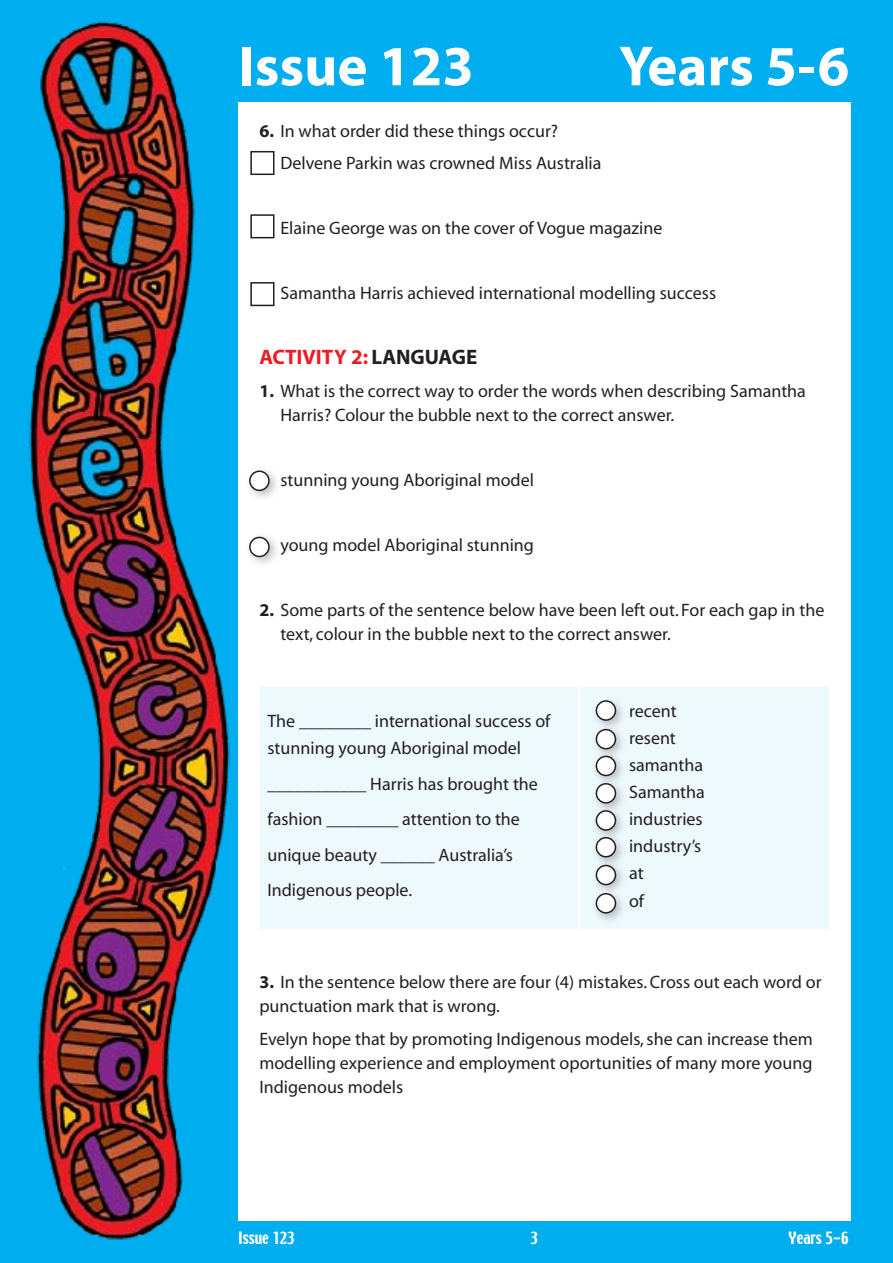
<style>
.page{position:relative;width:893px;height:1263px;background:#00adef}
.page>*{position:absolute;margin:0;border:0;box-sizing:border-box;transform-origin:0 0}
.t1{font:700 57px "Myriad";color:#fff}
.t2{font:700 21px "Myriad";color:#ed1c24}
.t3{font:18px/27.2px "Myriad";color:#231f20}
.t4{font:15px "Techno";color:#fff}
.s1{font-weight:700}
.s2{color:#231f20}
</style>
<div class="page">
<img style="left:29px;top:21px;width:201px;height:1219px">
<div style="left:238px;top:102px;width:612px;height:1118px;background:#fff"></div>
<div style="left:259px;top:687px;width:570px;height:242px;background:#eef9fe"></div>
<hr style="left:577px;top:687px;width:3px;height:242px;background:#fff">
<div style="left:250px;top:151px;width:24px;height:24px;border:2px solid #231f20"></div>
<div style="left:250px;top:214px;width:24px;height:24px;border:2px solid #231f20"></div>
<div style="left:250px;top:282px;width:24px;height:24px;border:2px solid #231f20"></div>
<div style="left:590px;top:694px;width:39px;height:39px;background:#231f20;opacity:.3"></div>
<div style="left:596px;top:701px;width:19px;height:19px;background:#fff;border-radius:50%"></div>
<div style="left:596px;top:700px;width:20px;height:21px;border:2px solid #231f20;border-radius:50%"></div>
<div style="left:590px;top:723px;width:39px;height:39px;background:#231f20;opacity:.3"></div>
<div style="left:596px;top:730px;width:19px;height:19px;background:#fff;border-radius:50%"></div>
<div style="left:596px;top:729px;width:20px;height:20px;border:2px solid #231f20;border-radius:50%"></div>
<div style="left:590px;top:750px;width:39px;height:39px;background:#231f20;opacity:.3"></div>
<div style="left:596px;top:756px;width:19px;height:19px;background:#fff;border-radius:50%"></div>
<div style="left:596px;top:756px;width:20px;height:20px;border:2px solid #231f20;border-radius:50%"></div>
<div style="left:590px;top:777px;width:39px;height:39px;background:#231f20;opacity:.3"></div>
<div style="left:596px;top:784px;width:19px;height:19px;background:#fff;border-radius:50%"></div>
<div style="left:596px;top:783px;width:20px;height:20px;border:2px solid #231f20;border-radius:50%"></div>
<div style="left:590px;top:804px;width:39px;height:39px;background:#231f20;opacity:.3"></div>
<div style="left:596px;top:811px;width:19px;height:19px;background:#fff;border-radius:50%"></div>
<div style="left:596px;top:810px;width:20px;height:21px;border:2px solid #231f20;border-radius:50%"></div>
<div style="left:590px;top:831px;width:39px;height:39px;background:#231f20;opacity:.3"></div>
<div style="left:596px;top:838px;width:19px;height:19px;background:#fff;border-radius:50%"></div>
<div style="left:596px;top:837px;width:20px;height:20px;border:2px solid #231f20;border-radius:50%"></div>
<div style="left:590px;top:859px;width:39px;height:39px;background:#231f20;opacity:.3"></div>
<div style="left:596px;top:865px;width:19px;height:19px;background:#fff;border-radius:50%"></div>
<div style="left:596px;top:865px;width:20px;height:20px;border:2px solid #231f20;border-radius:50%"></div>
<div style="left:590px;top:887px;width:39px;height:39px;background:#231f20;opacity:.3"></div>
<div style="left:596px;top:894px;width:19px;height:19px;background:#fff;border-radius:50%"></div>
<div style="left:596px;top:893px;width:20px;height:20px;border:2px solid #231f20;border-radius:50%"></div>
<div style="left:243px;top:465px;width:39px;height:39px;background:#231f20;opacity:.3"></div>
<div style="left:250px;top:471px;width:19px;height:19px;background:#fff;border-radius:50%"></div>
<div style="left:249px;top:470px;width:21px;height:21px;border:2px solid #231f20;border-radius:50%"></div>
<div style="left:243px;top:531px;width:39px;height:39px;background:#231f20;opacity:.3"></div>
<div style="left:250px;top:537px;width:19px;height:19px;background:#fff;border-radius:50%"></div>
<div style="left:249px;top:537px;width:21px;height:20px;border:2px solid #231f20;border-radius:50%"></div>
<h1 class="t1" style="left:239px;top:37px;width:237px">Issue 123</h1>
<h1 class="t1" style="left:619px;top:37px;width:232px">Years 5-6</h1>
<p class="t3" style="left:280px;top:115px;width:323px;line-height:32.5px;text-indent:-21px"><span class="s1">6.</span> In what order did these things occur?<br>Delvene Parkin was crowned Miss Australia</p>
<p class="t3" style="left:280px;top:216px;width:383px">Elaine George was on the cover of Vogue magazine</p>
<p class="t3" style="left:280px;top:281px;width:437px">Samantha Harris achieved international modelling success</p>
<p class="t2" style="left:259px;top:346px;width:220px">Activity 2: <span class="s2">Language</span></p>
<p class="t3" style="left:280px;top:380px;width:527px;line-height:24px;text-indent:-21px"><span class="s1">1.</span> What is the correct way to order the words when describing Samantha<br>Harris? Colour the bubble next to the correct answer.</p>
<p class="t3" style="left:280px;top:467px;width:255px">stunning young Aboriginal model</p>
<p class="t3" style="left:280px;top:532px;width:255px">young model Aboriginal stunning</p>
<p class="t3" style="left:280px;top:599px;width:545px;line-height:24px;text-indent:-21px"><span class="s1">2.</span> Some parts of the sentence below have been left out. For each gap in the text, colour in the bubble next to the correct answer.</p>
<p class="t3" style="left:267px;top:708px;width:285px">The ________ international success of stunning young Aboriginal model</p>
<p class="t3" style="left:267px;top:766px;width:272px;line-height:35.5px">___________ Harris has brought the fashion ________ attention to the unique beauty ______ Australia’s<br>Indigenous people.</p>
<p class="t3" style="left:629px;top:698px;width:77px">recent resent samantha<br>Samantha industries industry’s at<br>of</p>
<p class="t3" style="left:259px;top:971px;width:564px;line-height:24px"><span class="s1">3.</span> In the sentence below there are four (4) mistakes. Cross out each word or punctuation mark that is wrong.</p>
<p class="t3" style="left:259px;top:1028px;width:555px;line-height:24px;text-align:justify">Evelyn hope that by promoting Indigenous models, she can increase them modelling experience and employment oportunities of many more young Indigenous models</p>
<p class="t4" style="left:238px;top:1227px;width:58px">Issue 123</p>
<p class="t4" style="left:789px;top:1227px;width:62px">Years 5-6</p>
</div>
